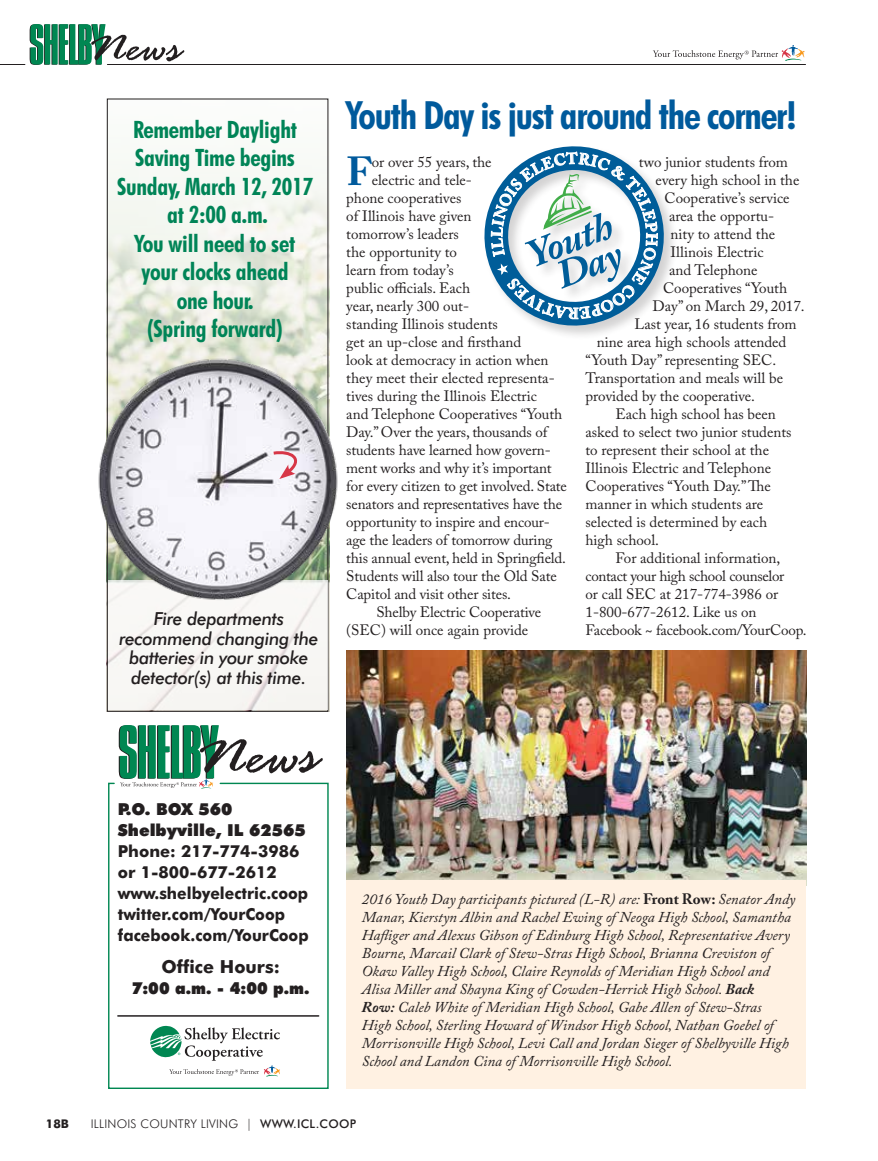
<style>
.page{position:relative;width:878px;height:1161px;background:#fff}
.page>*{position:absolute;margin:0;border:0;box-sizing:border-box;transform-origin:0 0}
.t1{font:700 40.35px "Adobe Caslon Pro";color:#005a9c}
.t2{font:700 condensed 39px "Futura BT";letter-spacing:-.03em;color:#005a9c}
.t3{font:italic 700 38.85px/30.2px "Adobe Caslon Pro";color:#005d99;text-align:center;scale:1.07 1}
.t4{font:700 condensed 24px/28.5px "Futura BT";letter-spacing:-.01em;color:#008457;text-align:center}
.t5{font:italic 500 18px/19.5px "Futura BT";letter-spacing:-.02em;color:#231f20;text-align:center}
.t6{font:700 18px "Futura BT";color:#231f20}
.t7{font:700 16.5px/21px "Futura BT";color:#231f20}
.t8{font:900 16.5px/21px "Futura BT";color:#231f20}
.t9{font:900 16.5px "Futura BT";color:#231f20;scale:.95 1}
.t10{font:15px "Adobe Caslon Pro";color:#231f20}
.t11{font:italic 15px/18px "Adobe Caslon Pro";color:#231f20}
.t12{font:15px "Adobe Caslon Pro";letter-spacing:-.02em;color:#231f20}
.t13{font:300 12px "Futura BT";letter-spacing:.02em;color:#231f20}
.t14{font:700 12px "Futura BT";color:#231f20}
.s1{font-weight:700;font-style:normal}
.s2{font-weight:700}
.s3{font-weight:500}
</style>
<div class="page">
<hr style="left:107px;top:64px;width:698px;height:1px;background:#231f20">
<svg style="left:0;top:24px;width:184px;height:41px"></svg>
<svg style="left:653px;top:45px;width:151px;height:16px"></svg>
<hr style="left:877px;top:0;width:1px;height:438px;background:#e0ecda">
<img style="left:106px;top:99px;width:223px;height:612px">
<svg style="left:108px;top:782px;width:221px;height:307px"></svg>
<svg style="left:119px;top:725px;width:204px;height:64px"></svg>
<img style="left:346px;top:651px;width:460px;height:234px">
<div style="left:346px;top:881px;width:459px;height:208px;background:#fff1e2"></div>
<svg style="left:484px;top:146px;width:189px;height:189px"></svg>
<div style="left:109px;top:580px;width:219px;height:130px;background:#f8f7f4"></div>
<img style="left:98px;top:350px;width:240px;height:258px">
<svg style="left:270px;top:450px;width:35px;height:29px"></svg>
<svg style="left:490px;top:151px;width:168px;height:169px"></svg>
<h3 class="t4" style="left:117px;top:115px;width:197px">Remember Daylight<br>Saving Time begins<br>Sunday, March 12, 2017 at 2:00 a.m.<br>You will need to set your clocks ahead<br>one hour.<br>(Spring forward)</h3>
<p class="t5" style="left:119px;top:609px;width:201px">Fire departments recommend changing the batteries in your smoke detector(s) at this time.</p>
<h2 class="t2" style="left:346px;top:91px;width:452px">Youth Day is just around the corner!</h2>
<h1 class="t1" style="left:346px;top:147px;width:27px">F</h1>
<p class="t10" style="left:371px;top:153px;width:121px">or over 55 years, the</p>
<p class="t10" style="left:639px;top:153px;width:150px">two junior students from</p>
<p class="t10" style="left:655px;top:171px;width:145px">every high school in the</p>
<p class="t10" style="left:664px;top:189px;width:127px">Cooperative’s service</p>
<p class="t10" style="left:669px;top:207px;width:107px">area the opportu-</p>
<p class="t10" style="left:670px;top:225px;width:106px">nity to attend the</p>
<p class="t10" style="left:670px;top:243px;width:95px">Illinois Electric</p>
<p class="t10" style="left:669px;top:261px;width:90px">and Telephone</p>
<p class="t10" style="left:663px;top:279px;width:126px">Cooperatives “Youth</p>
<p class="t10" style="left:652px;top:297px;width:154px">Day” on March 29, 2017.</p>
<p class="t10" style="left:634px;top:315px;width:164px">Last year, 16 students from</p>
<p class="t10" style="left:597px;top:333px;width:191px">nine area high schools attended</p>
<p class="t10" style="left:585px;top:351px;width:192px">“Youth Day” representing SEC.</p>
<p class="t10" style="left:585px;top:369px;width:199px">Transportation and meals will be</p>
<p class="t10" style="left:585px;top:387px;width:171px">provided by the cooperative.</p>
<p class="t10" style="left:615px;top:405px;width:162px">Each high school has been</p>
<p class="t10" style="left:585px;top:423px;width:208px">asked to select two junior students</p>
<p class="t10" style="left:585px;top:441px;width:185px">to represent their school at the</p>
<p class="t10" style="left:585px;top:459px;width:187px">Illinois Electric and Telephone</p>
<p class="t10" style="left:585px;top:477px;width:187px">Cooperatives “Youth Day.” The</p>
<p class="t10" style="left:585px;top:495px;width:179px">manner in which students are</p>
<p class="t10" style="left:585px;top:513px;width:183px">selected is determined by each</p>
<p class="t10" style="left:585px;top:531px;width:75px">high school.</p>
<p class="t10" style="left:615px;top:549px;width:166px">For additional information,</p>
<p class="t12" style="left:585px;top:567px;width:200px">contact your high school counselor</p>
<p class="t10" style="left:585px;top:585px;width:194px">or call SEC at 217-774-3986 or</p>
<p class="t10" style="left:585px;top:603px;width:172px">1-800-677-2612. Like us on</p>
<p class="t10" style="left:585px;top:621px;width:223px">Facebook ~ facebook.com/YourCoop.</p>
<p class="t10" style="left:371px;top:171px;width:102px">electric and tele-</p>
<p class="t10" style="left:346px;top:189px;width:117px">phone cooperatives</p>
<p class="t10" style="left:346px;top:207px;width:127px">of Illinois have given</p>
<p class="t10" style="left:346px;top:225px;width:114px">tomorrow’s leaders</p>
<p class="t10" style="left:346px;top:243px;width:112px">the opportunity to</p>
<p class="t10" style="left:346px;top:261px;width:109px">learn from today’s</p>
<p class="t10" style="left:346px;top:279px;width:125px">public officials. Each</p>
<p class="t10" style="left:346px;top:297px;width:124px">year, nearly 300 out-</p>
<p class="t10" style="left:346px;top:315px;width:153px">standing Illinois students</p>
<p class="t10" style="left:346px;top:333px;width:176px">get an up-close and firsthand</p>
<p class="t10" style="left:346px;top:351px;width:204px">look at democracy in action when</p>
<p class="t10" style="left:346px;top:369px;width:210px">they meet their elected representa-</p>
<p class="t10" style="left:346px;top:387px;width:192px">tives during the Illinois Electric</p>
<p class="t10" style="left:346px;top:405px;width:217px">and Telephone Cooperatives “Youth</p>
<p class="t10" style="left:346px;top:423px;width:203px">Day.” Over the years, thousands of</p>
<p class="t10" style="left:346px;top:441px;width:206px">students have learned how govern-</p>
<p class="t10" style="left:346px;top:459px;width:207px">ment works and why it’s important</p>
<p class="t10" style="left:346px;top:477px;width:222px">for every citizen to get involved. State</p>
<p class="t10" style="left:346px;top:495px;width:217px">senators and representatives have the</p>
<p class="t10" style="left:346px;top:513px;width:205px">opportunity to inspire and encour-</p>
<p class="t10" style="left:346px;top:531px;width:208px">age the leaders of tomorrow during</p>
<p class="t10" style="left:346px;top:549px;width:221px">this annual event, held in Springfield.</p>
<p class="t10" style="left:346px;top:567px;width:212px">Students will also tour the Old Sate</p>
<p class="t10" style="left:346px;top:585px;width:166px">Capitol and visit other sites.</p>
<p class="t10" style="left:376px;top:603px;width:166px">Shelby Electric Cooperative</p>
<p class="t10" style="left:346px;top:621px;width:183px">(SEC) will once again provide</p>
<h3 class="t3" style="left:521px;top:242px;width:86px;rotate:-22deg">Youth<br>Day</h3>
<p class="t8" style="left:118px;top:799px;width:189px">P.O. BOX 560<br>Shelbyville, IL 62565</p>
<p class="t7" style="left:118px;top:841px;width:192px">Phone: 217-774-3986 or 1-800-677-2612 www.shelbyelectric.coop twitter.com/YourCoop facebook.com/YourCoop</p>
<p class="t6" style="left:161px;top:956px;width:120px">Office Hours:</p>
<p class="t9" style="left:132px;top:978px;width:189px">7:00 a.m. - 4:00 p.m.</p>
<p class="t11" style="left:362px;top:890px;width:435px">2016 Youth Day participants pictured (L-R) are: <span class="s1">Front Row:</span> Senator Andy Manar, Kierstyn Albin and Rachel Ewing of Neoga High School, Samantha Hafliger and Alexus Gibson of Edinburg High School, Representative Avery Bourne, Marcail Clark of Stew-Stras High School, Brianna Creviston of Okaw Valley High School, Claire Reynolds of Meridian High School and Alisa Miller and Shayna King of Cowden-Herrick High School. <span class="s2">Back<br>Row:</span> Caleb White of Meridian High School, Gabe Allen of Stew-Stras<br>High School, Sterling Howard of Windsor High School, Nathan Goebel of Morrisonville High School, Levi Call and Jordan Sieger of Shelbyville High School and Landon Cina of Morrisonville High School.</p>
<p class="t14" style="left:46px;top:1116px;width:25px">18b</p>
<p class="t13" style="left:91px;top:1116px;width:267px">ILLINOIS COUNTRY LIVING | <span class="s3">WWW.ICL.COOP</span></p>
</div>
